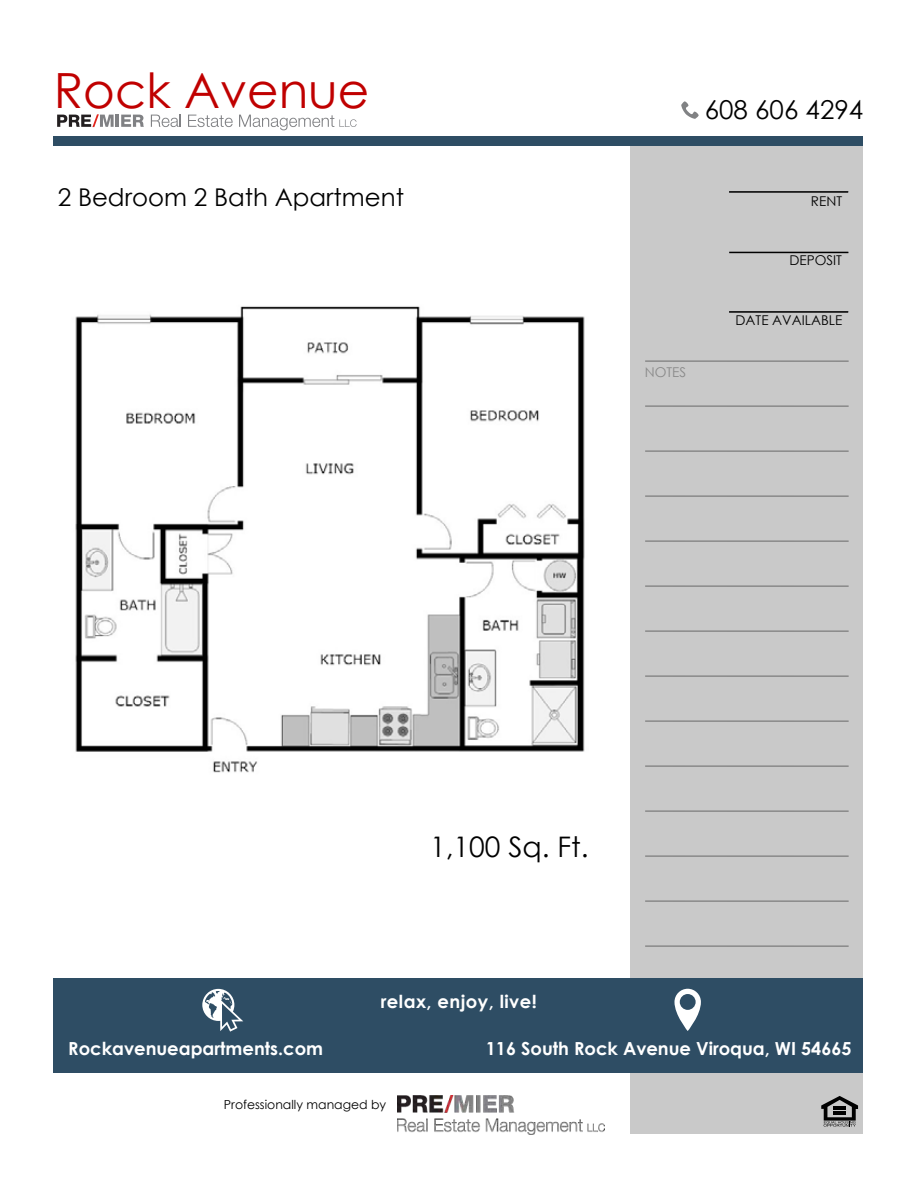
<style>
.page{position:relative;width:918px;height:1188px;background:#fff}
.page>*{position:absolute;margin:0;border:0;box-sizing:border-box;transform-origin:0 0}
.t1{font:48.6px "Century Gothic";color:#c00000}
.t2{font:28.35px "Century Gothic";color:#000}
.t3{font:25.95px "Century Gothic";color:#000}
.t4{font:24.45px "Century Gothic";color:#000}
.t5{font:700 18px "Century Gothic";color:#fff}
.t6{font:700 18px "Century Gothic";letter-spacing:.025em;color:#fff}
.t7{font:13.5px "Century Gothic";color:#000}
.t8{font:13.5px "Century Gothic";color:#898989}
.t9{font:12.45px "Century Gothic";color:#000}
</style>
<div class="page">
<div style="left:631px;top:144px;width:232px;height:990px;background:#c9c9c9"></div>
<div style="left:53px;top:978px;width:810px;height:94px;background:#2e4d64"></div>
<img style="left:398px;top:1096px;width:207px;height:39px">
<svg style="left:202px;top:989px;width:41px;height:43px"></svg>
<svg style="left:674px;top:989px;width:27px;height:42px"></svg>
<svg style="left:821px;top:1096px;width:37px;height:31px"></svg>
<hr style="left:645px;top:360px;width:204px;height:2px;background:#898989">
<hr style="left:645px;top:405px;width:204px;height:2px;background:#898989">
<hr style="left:645px;top:450px;width:204px;height:2px;background:#898989">
<hr style="left:645px;top:495px;width:204px;height:2px;background:#898989">
<hr style="left:645px;top:540px;width:204px;height:2px;background:#898989">
<hr style="left:645px;top:585px;width:204px;height:2px;background:#898989">
<hr style="left:645px;top:630px;width:204px;height:2px;background:#898989">
<hr style="left:645px;top:675px;width:204px;height:2px;background:#898989">
<hr style="left:645px;top:720px;width:204px;height:2px;background:#898989">
<hr style="left:645px;top:765px;width:204px;height:2px;background:#898989">
<hr style="left:645px;top:810px;width:204px;height:2px;background:#898989">
<hr style="left:645px;top:855px;width:204px;height:2px;background:#898989">
<hr style="left:645px;top:900px;width:204px;height:2px;background:#898989">
<hr style="left:645px;top:945px;width:204px;height:2px;background:#898989">
<hr style="left:729px;top:311px;width:119px;height:2px;background:#000">
<hr style="left:729px;top:252px;width:119px;height:1px;background:#000">
<hr style="left:729px;top:191px;width:119px;height:2px;background:#000">
<div style="left:53px;top:136px;width:810px;height:10px;background:#2e4d64"></div>
<svg style="left:681px;top:101px;width:18px;height:18px"></svg>
<img style="left:75px;top:306px;width:510px;height:467px">
<svg style="left:57px;top:114px;width:87px;height:13px"></svg>
<svg style="left:151px;top:115px;width:30px;height:12px"></svg>
<svg style="left:188px;top:115px;width:45px;height:12px"></svg>
<svg style="left:239px;top:115px;width:118px;height:15px"></svg>
<h1 class="t1" style="left:54px;top:56px;width:317px">Rock Avenue</h1>
<h3 class="t4" style="left:58px;top:181px;width:348px">2 Bedroom 2 Bath Apartment</h3>
<h3 class="t3" style="left:705px;top:91px;width:160px">608 606 4294</h3>
<p class="t8" style="left:645px;top:363px;width:43px">NOTES</p>
<p class="t7" style="left:811px;top:192px;width:33px">RENT</p>
<p class="t7" style="left:790px;top:251px;width:54px">DEPOSIT</p>
<p class="t7" style="left:736px;top:311px;width:108px">DATE AVAILABLE</p>
<h2 class="t2" style="left:430px;top:827px;width:160px">1,100 Sq. Ft.</h2>
<p class="t6" style="left:381px;top:988px;width:158px">relax, enjoy, live!</p>
<p class="t5" style="left:68px;top:1035px;width:256px">Rockavenueapartments.com</p>
<p class="t5" style="left:486px;top:1035px;width:367px">116 South Rock Avenue Viroqua, WI 54665</p>
<p class="t9" style="left:224px;top:1096px;width:164px">Professionally managed by</p>
</div>
